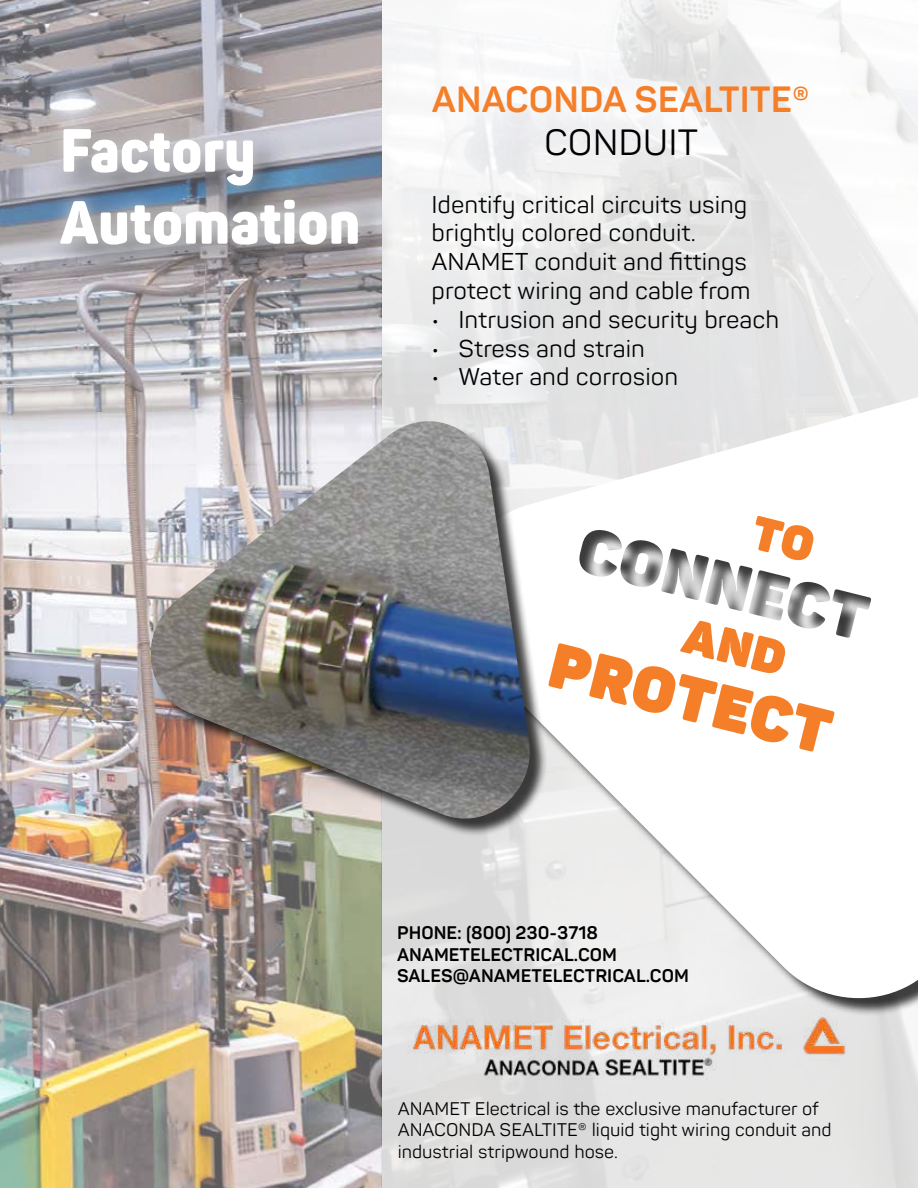
<style>
.page{position:relative;width:918px;height:1188px;background:#fff}
.page>*{position:absolute;margin:0;border:0;box-sizing:border-box;transform-origin:0 0}
.t1{font:900 60px/72px "Panton Narrow";color:#fff}
.t2{font:700 36px "Panton";color:#f57f29}
.t3{font:36px "Panton";color:#000}
.t4{font:24px/28.8px "Panton";color:#000101}
.t5{font:18px/21.6px "Panton";color:#000}
.t6{font:700 18px/21.6px "Panton";color:#000}
</style>
<div class="page">
<img style="left:0;top:0;width:918px;height:1188px">
<svg style="left:451px;top:382px;width:467px;height:622px"></svg>
<svg style="left:549px;top:621px;width:286px;height:131px"></svg>
<svg style="left:755px;top:516px;width:60px;height:46px"></svg>
<img style="left:398px;top:1011px;width:452px;height:69px">
<div style="left:153px;top:424px;width:396px;height:413px;background:#000;opacity:.75"></div>
<img style="left:148px;top:421px;width:385px;height:402px">
<div style="left:43px;top:110px;width:355px;height:175px;background:#000;opacity:.75"></div>
<div style="left:43px;top:110px;width:333px;height:153px;background:#fff;opacity:.75"></div>
<h1 class="t1" style="left:60px;top:121px;width:302px">Factory<br>Automation</h1>
<h2 class="t2" style="left:432px;top:85px;width:379px">ANACONDA SEALTITE®</h2>
<h2 class="t3" style="left:544px;top:128px;width:156px">CONDUIT</h2>
<p class="t4" style="left:432px;top:192px;width:321px">Identify critical circuits using brightly colored conduit.<br>ANAMET conduit and fittings protect wiring and cable from</p>
<p class="t4" style="left:432px;top:307px;width:349px">• Intrusion and security breach</p>
<p class="t4" style="left:432px;top:336px;width:215px">• Stress and strain</p>
<p class="t4" style="left:432px;top:365px;width:248px">• Water and corrosion</p>
<p class="t6" style="left:397px;top:924px;width:293px">PHONE: (800) 230-3718<br>ANAMETELECTRICAL.COM<br>SALES@ANAMETELECTRICAL.COM</p>
<p class="t5" style="left:398px;top:1099px;width:436px">ANAMET Electrical is the exclusive manufacturer of<br>ANACONDA SEALTITE® liquid tight wiring conduit and industrial stripwound hose.</p>
</div>
